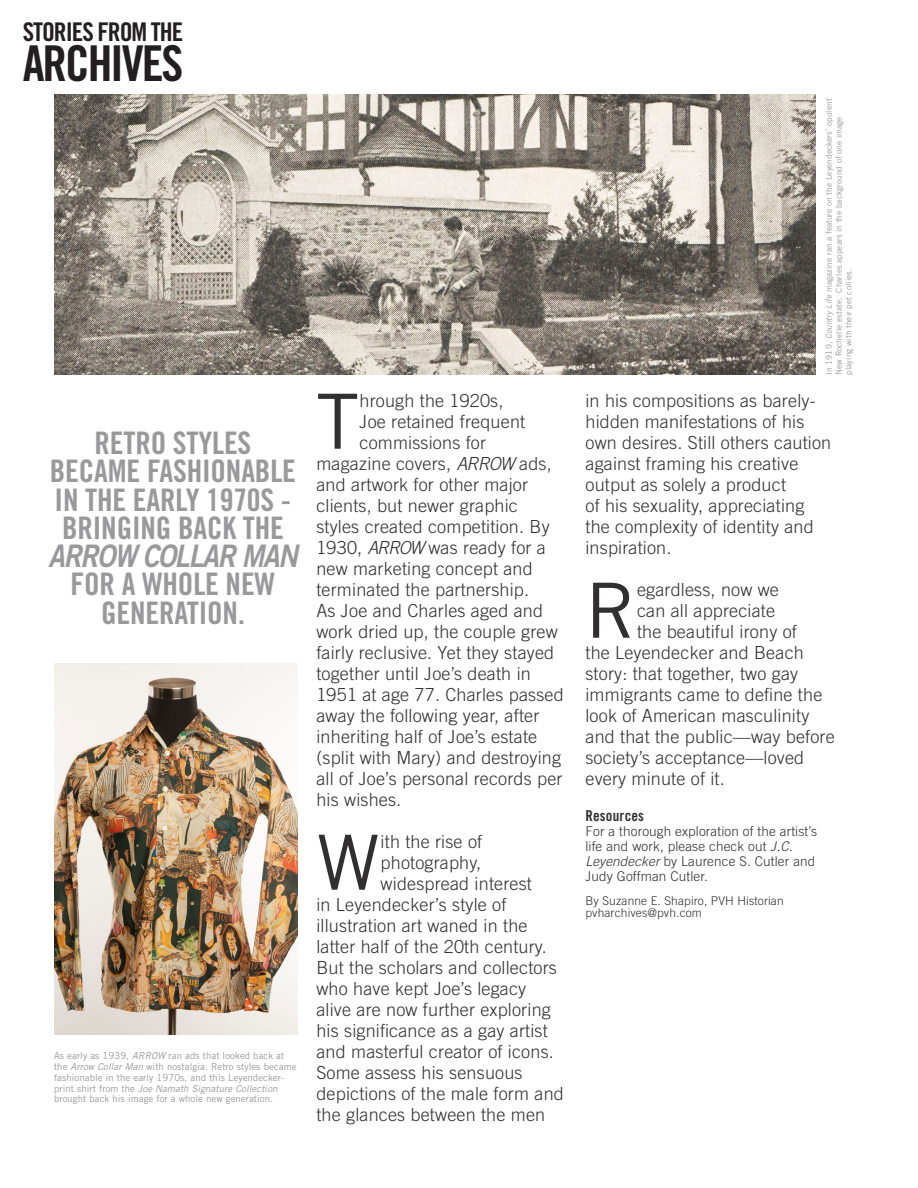
<style>
.page{position:relative;width:918px;height:1188px;background:#fff}
.page>*{position:absolute;margin:0;border:0;box-sizing:border-box;transform-origin:0 0}
.t1{font:76.2px "Trade Gothic LT Std";color:#312f30}
.t2{font:49.35px "Trade Gothic LT Std Bd Cn 20";letter-spacing:-.045em;color:#231f20}
.t3{font:31.05px/28.2px "Trade Gothic LT Std Bd Cn 20";letter-spacing:-.005em;color:#99989b;text-align:center}
.t4{font:25.8px "Trade Gothic LT Std Bd Cn 20";letter-spacing:-.04em;color:#231f20}
.t5{font:300 18px/21px "Trade Gothic LT Std";letter-spacing:.01em;color:#312f30}
.t6{font:15px "Trade Gothic LT Std Bd Cn 20";letter-spacing:.01em;color:#312f30}
.t7{font:300 13.5px/15px "Trade Gothic LT Std";letter-spacing:.01em;color:#312f30}
.t8{font:300 12px "Trade Gothic LT Std";letter-spacing:.01em;color:#312f30}
.t9{font:9.6px/10.8px "Trade Gothic LT Std";letter-spacing:.01em;color:#99989b}
.t10{font:8.25px/9.9px "Trade Gothic LT Std";letter-spacing:.01em;color:#99989b}
.s1{font-family:"Trade Gothic LT Std Bd 2 Obl"}
.s2{font-style:italic}
</style>
<div class="page">
<img style="left:54px;top:663px;width:244px;height:372px">
<img style="left:54px;top:95px;width:761px;height:280px">
<p class="t4" style="left:23px;top:16px;width:162px">STORIES FROM THE</p>
<p class="t2" style="left:23px;top:34px;width:162px">ARCHIVES</p>
<p class="t3" style="left:48px;top:429px;width:251px">RETRO STYLES<br>BECAME FASHIONABLE<br>IN THE EARLY 1970S -<br>BRINGING BACK THE<br><span class="s1">ARROW COLLAR MAN<br></span>FOR A WHOLE NEW<br>GENERATION.</p>
<p class="t9" style="left:54px;top:1050px;width:244px">As early as 1939, <span class="s2">ARROW</span> ran ads that looked back at the <span class="s2">Arrow Collar Man</span> with nostalgia. Retro styles became fashionable in the early 1970s, and this Leyendecker&shy;print shirt from the <span class="s2">Joe Namath Signature Collection </span>brought back his image for a whole new generation.</p>
<p class="t1" style="left:316px;top:376px;width:44px">T</p>
<p class="t5" style="left:360px;top:390px;width:145px">hrough the 1920s,</p>
<p class="t5" style="left:360px;top:411px;width:167px">Joe retained frequent</p>
<p class="t5" style="left:360px;top:432px;width:128px">commissions for</p>
<p class="t5" style="left:316px;top:453px;width:237px">magazine covers, <span class="s2">ARROW</span> ads,</p>
<p class="t5" style="left:316px;top:474px;width:213px">and artwork for other major</p>
<p class="t5" style="left:316px;top:495px;width:203px">clients, but newer graphic</p>
<p class="t5" style="left:316px;top:516px;width:235px">styles created competition. By</p>
<p class="t5" style="left:316px;top:537px;width:231px">1930, <span class="s2">ARROW</span> was ready for a</p>
<p class="t5" style="left:316px;top:558px;width:218px">new marketing concept and</p>
<p class="t5" style="left:316px;top:579px;width:214px">terminated the partnership.</p>
<p class="t5" style="left:316px;top:600px;width:228px">As Joe and Charles aged and</p>
<p class="t5" style="left:316px;top:621px;width:243px">work dried up, the couple grew</p>
<p class="t5" style="left:316px;top:642px;width:239px">fairly reclusive. Yet they stayed</p>
<p class="t5" style="left:316px;top:663px;width:216px">together until Joe’s death in</p>
<p class="t5" style="left:316px;top:684px;width:249px">1951 at age 77. Charles passed</p>
<p class="t5" style="left:316px;top:705px;width:224px">away the following year, after</p>
<p class="t5" style="left:316px;top:726px;width:222px">inheriting half of Joe’s estate</p>
<p class="t5" style="left:316px;top:747px;width:246px">(split with Mary) and destroying</p>
<p class="t5" style="left:316px;top:768px;width:248px">all of Joe’s personal records per</p>
<p class="t5" style="left:316px;top:789px;width:86px">his wishes.</p>
<p class="t1" style="left:316px;top:817px;width:65px">W</p>
<p class="t5" style="left:381px;top:831px;width:103px">ith the rise of</p>
<p class="t5" style="left:381px;top:852px;width:102px">photography,</p>
<p class="t5" style="left:381px;top:873px;width:153px">widespread interest</p>
<p class="t5" style="left:316px;top:894px;width:191px">in Leyendecker’s style of</p>
<p class="t5" style="left:316px;top:915px;width:213px">illustration art waned in the</p>
<p class="t5" style="left:316px;top:936px;width:232px">latter half of the 20th century.</p>
<p class="t5" style="left:316px;top:957px;width:242px">But the scholars and collectors</p>
<p class="t5" style="left:316px;top:978px;width:211px">who have kept Joe’s legacy</p>
<p class="t5" style="left:316px;top:999px;width:236px">alive are now further exploring</p>
<p class="t5" style="left:316px;top:1020px;width:233px">his significance as a gay artist</p>
<p class="t5" style="left:316px;top:1041px;width:239px">and masterful creator of icons.</p>
<p class="t5" style="left:316px;top:1062px;width:208px">Some assess his sensuous</p>
<p class="t5" style="left:316px;top:1083px;width:249px">depictions of the male form and</p>
<p class="t5" style="left:316px;top:1104px;width:230px">the glances between the men</p>
<p class="t10" style="left:824px;top:375px;width:278px;rotate:-90deg">In 1919, <span class="s2">Country Life</span> magazine ran a feature on the Leyendeckers’ opulent<br>New Rochelle estate. Charles appears in the background of one image playing with their pet collies.</p>
<p class="t5" style="left:585px;top:390px;width:247px">in his compositions as barely&shy;hidden manifestations of his own desires. Still others caution against framing his creative output as solely a product<br>of his sexuality, appreciating the complexity of identity and inspiration.</p>
<p class="t1" style="left:585px;top:565px;width:52px">R</p>
<p class="t5" style="left:637px;top:579px;width:143px">egardless, now we</p>
<p class="t5" style="left:637px;top:600px;width:140px">can all appreciate</p>
<p class="t5" style="left:637px;top:621px;width:161px">the beautiful irony of</p>
<p class="t5" style="left:585px;top:642px;width:220px">the Leyendecker and Beach</p>
<p class="t5" style="left:585px;top:663px;width:214px">story: that together, two gay</p>
<p class="t5" style="left:585px;top:684px;width:238px">immigrants came to define the</p>
<p class="t5" style="left:585px;top:705px;width:225px">look of American masculinity</p>
<p class="t5" style="left:585px;top:726px;width:251px">and that the public—way before</p>
<p class="t5" style="left:585px;top:747px;width:220px">society’s acceptance—loved</p>
<p class="t5" style="left:585px;top:768px;width:141px">every minute of it.</p>
<p class="t6" style="left:585px;top:806px;width:60px">Resources</p>
<p class="t7" style="left:585px;top:823px;width:233px">For a thorough exploration of the artist’s life and work, please check out <span class="s2">J.C.<br>Leyendecker</span> by Laurence S. Cutler and Judy Goffman Cutler.</p>
<p class="t8" style="left:585px;top:893px;width:200px">By Suzanne E. Shapiro, PVH Historian</p>
<p class="t8" style="left:585px;top:905px;width:118px">pvharchives@pvh.com</p>
</div>
